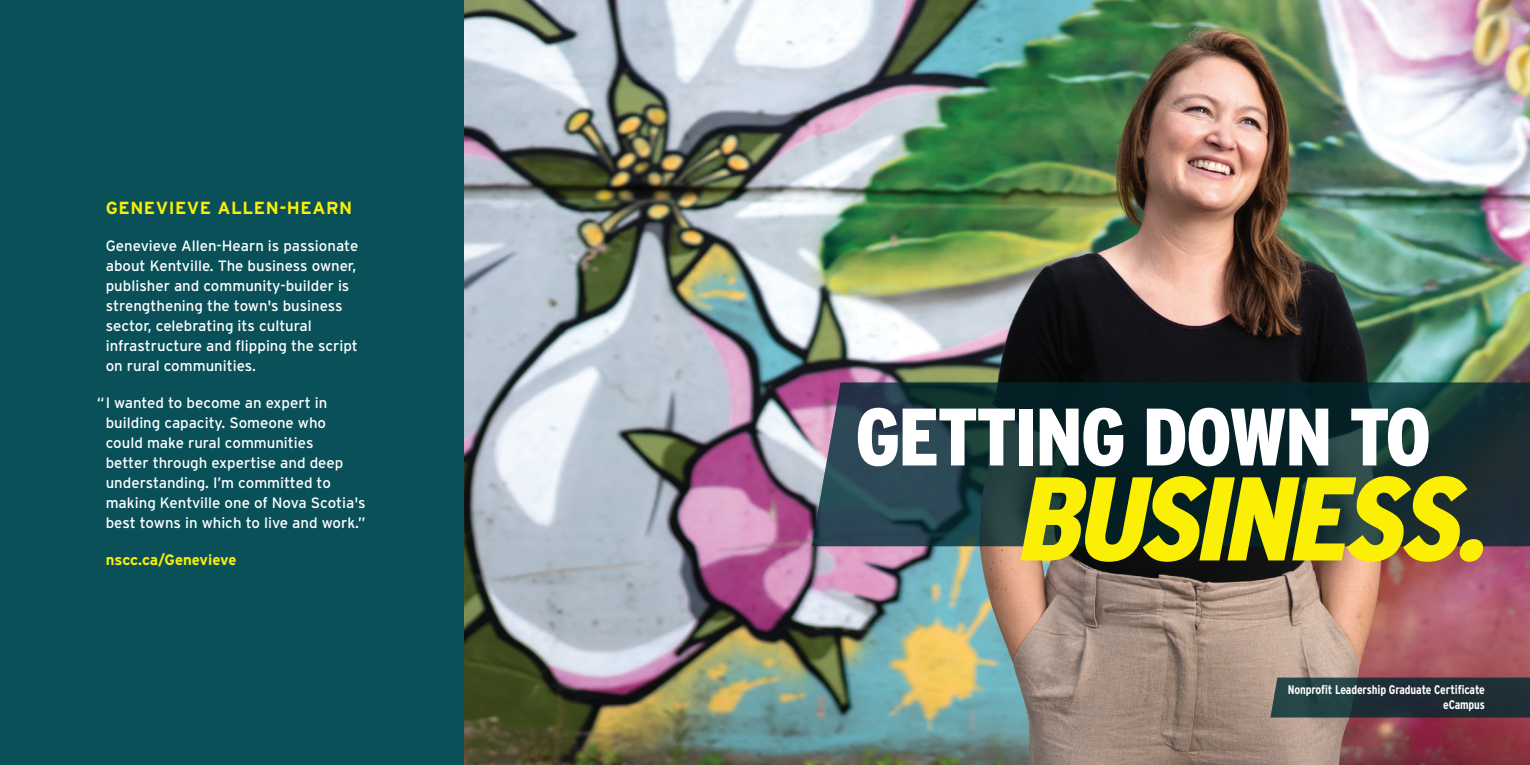
<style>
.page{position:relative;width:1530px;height:765px;background:#fff}
.page>*{position:absolute;margin:0;border:0;box-sizing:border-box;transform-origin:0 0}
.t1{font:italic 900 condensed 118.75px "Interstate";color:#fbef04}
.t2{font:900 condensed 81.25px "Interstate";letter-spacing:-.025em;color:#fff}
.t3{font:700 17.5px "Interstate";letter-spacing:.03em;color:#fbef04}
.t4{font:15px/20px "Interstate";color:#fff}
.t5{font:700 15px "Interstate";color:#fbef04}
.t6{font:700 condensed 12.5px/15px "Interstate";letter-spacing:-.01em;color:#fff;text-align:right}
</style>
<div class="page">
<img style="left:463px;top:0;width:1067px;height:765px">
<div style="left:0;top:0;width:463px;height:765px;background:#095059"></div>
<svg style="left:1271px;top:678px;width:259px;height:39px"></svg>
<svg style="left:812px;top:382px;width:718px;height:166px"></svg>
<p class="t3" style="left:106px;top:197px;width:248px">GENEVIEVE ALLEN-HEARN</p>
<p class="t4" style="left:106px;top:236px;width:254px">Genevieve Allen-Hearn is passionate about Kentville. The business owner, publisher and community-builder is strengthening the town's business sector, celebrating its cultural infrastructure and flipping the script on rural communities.</p>
<p class="t4" style="left:106px;top:393px;width:262px;text-indent:-9px">“ I wanted to become an expert in building capacity. Someone who could make rural communities<br>better through expertise and deep understanding. I’m committed to making Kentville one of Nova Scotia's best towns in which to live and work.”</p>
<p class="t5" style="left:106px;top:550px;width:132px">nscc.ca/Genevieve</p>
<p class="t2" style="left:855px;top:387px;width:577px">GETTING DOWN TO</p>
<p class="t1" style="left:1015px;top:446px;width:498px">BUSINESS.</p>
<p class="t6" style="left:1288px;top:682px;width:199px">Nonprofit Leadership Graduate Certificate eCampus</p>
</div>
